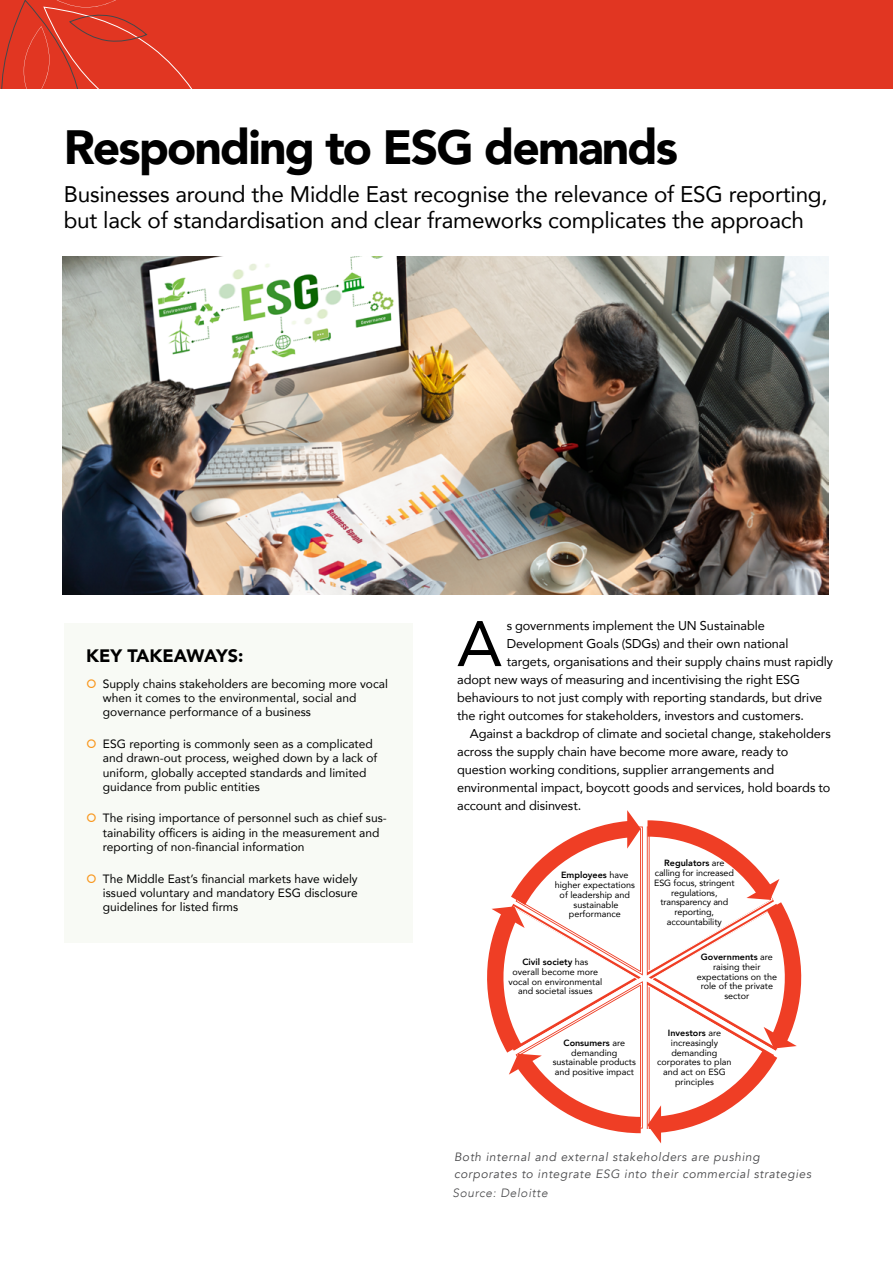
<style>
.page{position:relative;width:893px;height:1263px;background:#fff}
.page>*{position:absolute;margin:0;border:0;box-sizing:border-box;transform-origin:0 0}
.t1{font:63.6px "Avenir";color:#000}
.t2{font:900 48px "Avenir";letter-spacing:-.04em;color:#000}
.t3{font:22.5px/26.2px "Avenir";letter-spacing:-.01em;color:#000}
.t4{font:900 18px "Avenir";color:#000}
.t5{font:12.75px "Avenir";letter-spacing:-.005em;color:#000}
.t6{font:12px/14.4px "Avenir";color:#000}
.t7{font:italic 12px/17.2px "Avenir";letter-spacing:.05em;color:#474749}
.t8{font:italic 300 12px "Avenir";letter-spacing:.05em;color:#474749}
.t9{font:9px/9.8px "Avenir";color:#000;text-align:center}
.s1{font-weight:800}
</style>
<div class="page">
<div style="left:0;top:0;width:893px;height:88px;background:#e13622"></div>
<svg style="left:1px;top:0;width:191px;height:88px"></svg>
<svg style="left:487px;top:810px;width:315px;height:333px"></svg>
<div style="left:65px;top:623px;width:348px;height:319px;background:#f8faf5"></div>
<img style="left:63px;top:256px;width:765px;height:338px">
<h2 class="t2" style="left:64px;top:106px;width:616px">Responding to ESG demands</h2>
<h3 class="t3" style="left:64px;top:180px;width:765px">Businesses around the Middle East recognise the relevance of ESG reporting, but lack of standardisation and clear frameworks complicates the approach</h3>
<h3 class="t4" style="left:86px;top:640px;width:159px">KEY TAKEAWAYS:</h3>
<p class="t6" style="left:103px;top:676px;width:287px">Supply chains stakeholders are becoming more vocal when it comes to the environmental, social and governance performance of a business</p>
<p class="t6" style="left:103px;top:736px;width:276px">ESG reporting is commonly seen as a complicated and drawn-out process, weighed down by a lack of uniform, globally accepted standards and limited guidance from public entities</p>
<p class="t6" style="left:103px;top:811px;width:285px">The rising importance of personnel such as chief sus&shy;tainability officers is aiding in the measurement and reporting of non-financial information</p>
<p class="t6" style="left:103px;top:871px;width:257px;text-align:justify">The Middle East’s financial markets have widely issued voluntary and mandatory ESG disclosure guidelines for listed firms</p>
<h1 class="t1" style="left:457px;top:593px;width:46px">A</h1>
<p class="t5" style="left:507px;top:615px;width:260px">s governments implement the UN Sustainable</p>
<p class="t5" style="left:507px;top:633px;width:283px">Development Goals (SDGs) and their own national</p>
<p class="t5" style="left:507px;top:651px;width:328px">targets, organisations and their supply chains must rapidly</p>
<p class="t5" style="left:457px;top:669px;width:344px">adopt new ways of measuring and incentivising the right ESG</p>
<p class="t5" style="left:457px;top:687px;width:367px">behaviours to not just comply with reporting standards, but drive</p>
<p class="t5" style="left:457px;top:705px;width:348px">the right outcomes for stakeholders, investors and customers.</p>
<p class="t5" style="left:470px;top:723px;width:363px">Against a backdrop of climate and societal change, stakeholders</p>
<p class="t5" style="left:457px;top:741px;width:333px">across the supply chain have become more aware, ready to</p>
<p class="t5" style="left:457px;top:759px;width:319px">question working conditions, supplier arrangements and</p>
<p class="t5" style="left:457px;top:777px;width:375px">environmental impact, boycott goods and services, hold boards to</p>
<p class="t5" style="left:457px;top:795px;width:126px">account and disinvest.</p>
<p class="t9" style="left:555px;top:870px;width:82px"><span class="s1">Employees</span> have higher expectations of leadership and sustainable performance</p>
<p class="t9" style="left:508px;top:957px;width:95px"><span class="s1">Civil society</span> has overall become more vocal on environmental and societal issues</p>
<p class="t9" style="left:553px;top:1038px;width:85px"><span class="s1">Consumers</span> are demanding sustainable products and positive impact</p>
<p class="t9" style="left:654px;top:858px;width:82px"><span class="s1">Regulators</span> are calling for increased<br>ESG focus, stringent regulations, transparency and reporting, accountability</p>
<p class="t9" style="left:697px;top:952px;width:82px"><span class="s1">Governments</span> are raising their expectations on the role of the private sector</p>
<p class="t9" style="left:657px;top:1028px;width:76px"><span class="s1">Investors</span> are increasingly demanding corporates to plan and act on ESG principles</p>
<p class="t7" style="left:454px;top:1148px;width:359px">Both internal and external stakeholders are pushing corporates to integrate ESG into their commercial strategies</p>
<p class="t8" style="left:453px;top:1186px;width:97px">Source: Deloitte</p>
</div>
